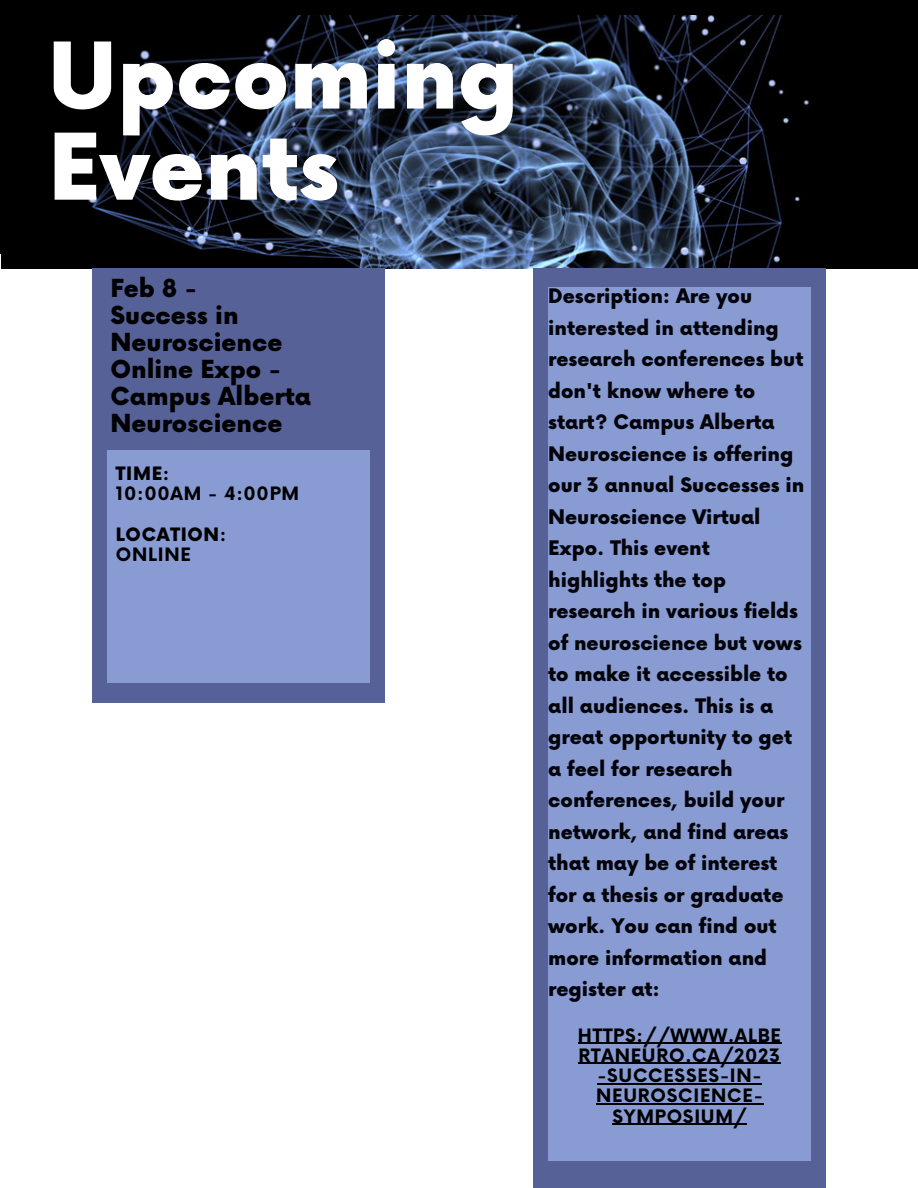
<style>
.page{position:relative;width:918px;height:1188px;background:#fff}
.page>*{position:absolute;margin:0;border:0;box-sizing:border-box;transform-origin:0 0}
.t1{font:900 89.4px/91.2px "Now";color:#fff}
.t2{font:900 24.3px/27px "Now";letter-spacing:.005em;color:#000}
.t3{font:900 19.5px/31.5px "Now";color:#03040a}
.t4{font:700 18px/20.2px "Now";letter-spacing:.04em;color:#000}
.t5{font:900 18px/20.2px "Now";letter-spacing:.04em;color:#000}
.s1{font-weight:900}
.s2{font-weight:700}
</style>
<div class="page">
<img style="left:1px;top:254px;width:917px;height:14px">
<svg style="left:0;top:0;width:918px;height:254px;background:#171e2b"></svg>
<div style="left:533px;top:268px;width:292px;height:920px;background:#556197"></div>
<div style="left:548px;top:287px;width:263px;height:874px;background:#899bd3"></div>
<div style="left:92px;top:268px;width:292px;height:434px;background:#556197"></div>
<div style="left:107px;top:451px;width:263px;height:231px;background:#899bd3"></div>
<hr style="left:578px;top:1043px;width:204px;height:1px;background:#000">
<hr style="left:579px;top:1063px;width:202px;height:1px;background:#000">
<hr style="left:597px;top:1083px;width:165px;height:1px;background:#000">
<hr style="left:596px;top:1103px;width:167px;height:2px;background:#000">
<hr style="left:613px;top:1124px;width:134px;height:1px;background:#000">
<h1 class="t1" style="left:48px;top:36px;width:473px">Upcoming<br>Events</h1>
<h1 class="t1" style="left:50px;top:82px;width:698px">Finals Studying</h1>
<p class="t2" style="left:110px;top:276px;width:202px">Feb 8 -<br>Success in<br>Neuroscience<br>Online Expo -<br>Campus Alberta<br>Neuroscience</p>
<p class="t3" style="left:548px;top:282px;width:257px">Description: Are you interested in attending research conferences but don't know where to start? Campus Alberta<br>Neuroscience is offering our 3 annual Successes in<br>Neuroscience Virtual<br>Expo. This event highlights the top research in various fields of neuroscience but vows to make it accessible to all audiences. This is a great opportunity to get a feel for research conferences, build your network, and find areas that may be of interest for a thesis or graduate work. You can find out more information and register at:</p>
<p class="t4" style="left:116px;top:464px;width:185px"><span class="s1">TIME</span>:<br>10:00AM - 4:00PM</p>
<p class="t5" style="left:116px;top:525px;width:112px">LOCATION<span class="s2">:<br>ONLINE</span></p>
<p class="t4" style="left:578px;top:1026px;width:205px;text-align:center">HTTPS://WWW.ALBE<br>RTANEURO.CA/2023 -SUCCESSES-IN-<br>NEUROSCIENCE-<br>SYMPOSIUM/</p>
</div>
